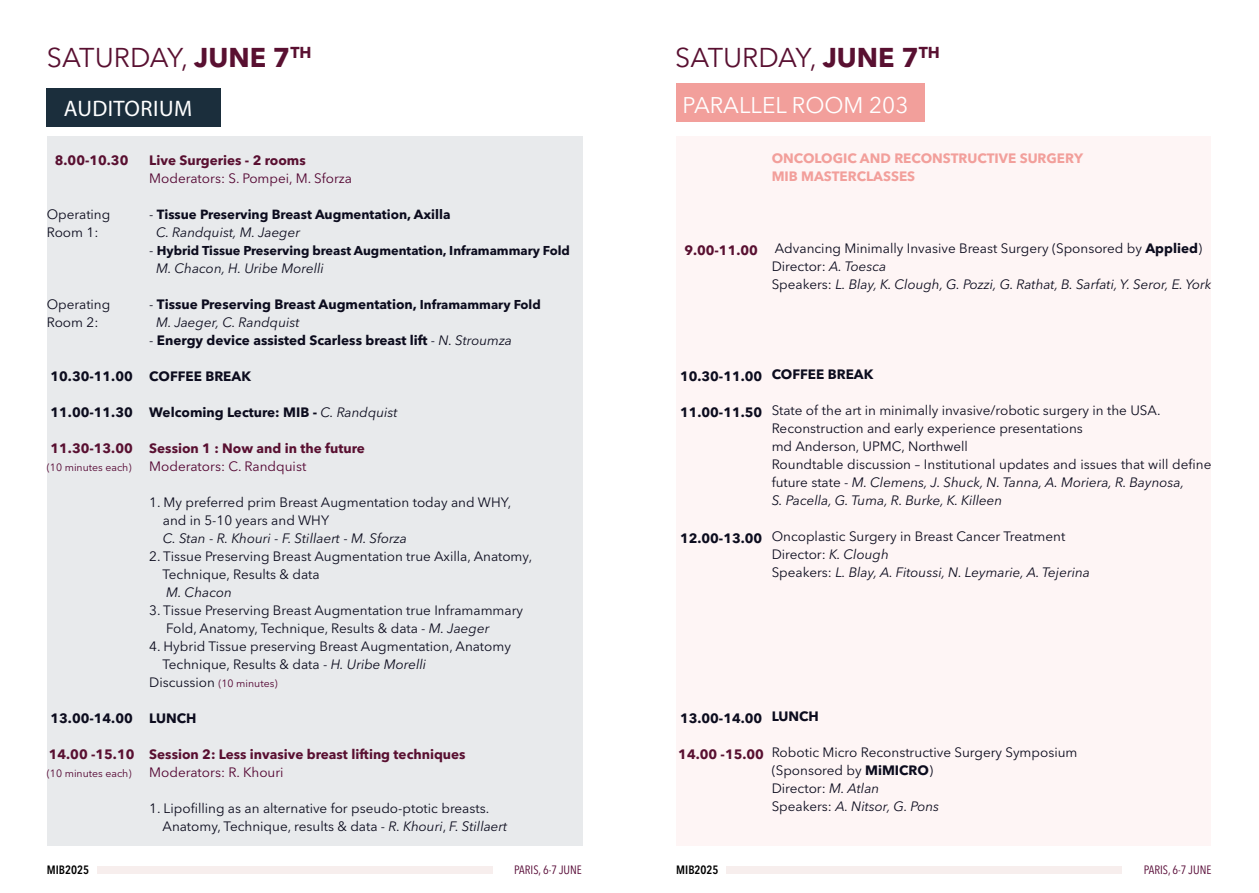
<style>
.page{position:relative;width:1259px;height:893px;background:#fff}
.page>*{position:absolute;margin:0;border:0;box-sizing:border-box;transform-origin:0 0}
.TITOLO{font:27px "Avenir Next LT Pro";color:#591031}
.TITOLO-2{font:22.5px "Avenir Next LT Pro";color:#fff}
.TITOLO-3{font:22.5px "Myriad Pro";letter-spacing:.02em;color:#fff}
.Stile_di_paragrafo_1{font:13.5px/18px "Avenir Next LT Pro";color:#0c0c1e}
.Stile_di_paragrafo_1-2{font:italic 13.5px "Avenir Next LT Pro";color:#0c0c1e}
.Stile_di_paragrafo_1-3{font:700 13.5px "Avenir Next LT Pro";color:#0c0c1e}
.Stile_di_paragrafo_1-4{font:700 13.5px "Avenir Next LT Pro";color:#591031}
.Stile_di_paragrafo_1-5{font:13.5px "Avenir Next LT Pro";color:#530431}
.Stile_di_paragrafo_1-6{font:700 13.5px "Avenir Next LT Pro";color:#f29f9b}
.Stile_di_paragrafo_1-7{font:700 13.2px "Avenir Next LT Pro";color:#0c0c1e}
.Stile_di_paragrafo_1-8{font:700 12.75px "Avenir Next LT Pro";color:#0c0c1e}
.t1{font:condensed 12px "Avenir Next LT Pro";color:#530431}
.t2{font:600 condensed 12px "Avenir Next LT Pro";color:#000}
.Stile_di_paragrafo_1-9{font:10.5px "Avenir Next LT Pro";color:#530431}
.s1{font-weight:700}
.s2{font-weight:400;font-size:13.5px}
.s3{font-weight:400}
.s4{font-size:12.75px}
.s5{font-weight:400;font-style:italic}
.s6{font-style:normal}
.s7{font-style:italic}
.s8{font-size:13.5px;color:#0c0c1e}
</style>
<div class="page">
<div style="left:97px;top:866px;width:395px;height:8px;background:#f7eeed"></div>
<div style="left:726px;top:866px;width:396px;height:8px;background:#f7eeed"></div>
<div style="left:676px;top:137px;width:535px;height:709px;background:#fef5f5"></div>
<div style="left:676px;top:84px;width:249px;height:38px;background:#f29f9b"></div>
<div style="left:47px;top:137px;width:536px;height:709px;background:#e8eaec"></div>
<div style="left:47px;top:89px;width:174px;height:38px;background:#1b2e3c"></div>
<p class="TITOLO" style="left:47px;top:42px;width:266px">SATURDAY, <span class="s1">JUNE 7</span><sup>TH</sup></p>
<p class="TITOLO-3" style="left:64px;top:95px;width:130px">AUDITORIUM</p>
<p class="Stile_di_paragrafo_1-4" style="left:55px;top:152px;width:75px">8.00-10.30</p>
<p class="Stile_di_paragrafo_1" style="left:47px;top:205px;width:65px">Operating<br>Room 1:</p>
<p class="Stile_di_paragrafo_1" style="left:47px;top:295px;width:65px">Operating<br>Room 2:</p>
<p class="Stile_di_paragrafo_1-3" style="left:50px;top:368px;width:84px">10.30-11.00</p>
<p class="Stile_di_paragrafo_1-3" style="left:50px;top:404px;width:84px">11.00-11.30</p>
<p class="Stile_di_paragrafo_1-4" style="left:50px;top:440px;width:84px">11.30-13.00</p>
<p class="Stile_di_paragrafo_1-9" style="left:47px;top:461px;width:86px">(10 minutes each)</p>
<p class="Stile_di_paragrafo_1-3" style="left:50px;top:710px;width:84px">13.00-14.00</p>
<p class="Stile_di_paragrafo_1-4" style="left:49px;top:746px;width:87px">14.00 -15.10</p>
<p class="Stile_di_paragrafo_1-9" style="left:47px;top:767px;width:86px">(10 minutes each)</p>
<p class="Stile_di_paragrafo_1-4" style="left:149px;top:152px;width:158px">Live Surgeries - 2 rooms</p>
<p class="Stile_di_paragrafo_1-5" style="left:149px;top:170px;width:204px">Moderators: S. Pompei, M. Sforza</p>
<p class="Stile_di_paragrafo_1-7" style="left:149px;top:206px;width:303px"><span class="s2">-</span> Tissue Preserving Breast Augmentation, Axilla</p>
<p class="Stile_di_paragrafo_1-2" style="left:156px;top:224px;width:146px">C. Randquist, M. Jaeger</p>
<p class="Stile_di_paragrafo_1-8" style="left:149px;top:243px;width:422px"><span class="s2">-</span> Hybrid Tissue Preserving breast Augmentation, Inframammary Fold</p>
<p class="Stile_di_paragrafo_1-2" style="left:156px;top:260px;width:169px">M. Chacon, H. Uribe Morelli</p>
<p class="Stile_di_paragrafo_1-3" style="left:149px;top:296px;width:393px"><span class="s3">-</span> Tissue Preserving Breast Augmentation, <span class="s4">Inframammary Fold</span></p>
<p class="Stile_di_paragrafo_1-2" style="left:156px;top:314px;width:145px">M. Jaeger, C. Randquist</p>
<p class="Stile_di_paragrafo_1-3" style="left:149px;top:332px;width:364px"><span class="s3">-</span> Energy device assisted Scarless breast lift <span class="s3">-</span> <span class="s5">N. Stroumza</span></p>
<p class="Stile_di_paragrafo_1-3" style="left:149px;top:368px;width:103px">COFFEE BREAK</p>
<p class="Stile_di_paragrafo_1-3" style="left:149px;top:404px;width:250px">Welcoming Lecture: MIB - <span class="s5">C. Randquist</span></p>
<p class="Stile_di_paragrafo_1-4" style="left:149px;top:440px;width:217px">Session 1 : Now and in the future</p>
<p class="Stile_di_paragrafo_1-5" style="left:149px;top:458px;width:158px">Moderators: C. Randquist</p>
<p class="Stile_di_paragrafo_1" style="left:149px;top:493px;width:363px">1. My preferred prim Breast Augmentation today and WHY,</p>
<p class="Stile_di_paragrafo_1" style="left:163px;top:511px;width:168px">and in 5-10 years and WHY</p>
<p class="Stile_di_paragrafo_1-2" style="left:163px;top:530px;width:246px">C. Stan <span class="s6">-</span> R. Khouri <span class="s6">-</span> F. Stillaert <span class="s6">-</span> M. Sforza</p>
<p class="Stile_di_paragrafo_1" style="left:149px;top:547px;width:384px">2. Tissue Preserving Breast Augmentation true Axilla, Anatomy,</p>
<p class="Stile_di_paragrafo_1" style="left:162px;top:565px;width:159px">Technique, Results &amp; data</p>
<p class="Stile_di_paragrafo_1-2" style="left:166px;top:584px;width:67px">M. Chacon</p>
<p class="Stile_di_paragrafo_1" style="left:149px;top:601px;width:375px">3. Tissue Preserving Breast Augmentation true Inframammary</p>
<p class="Stile_di_paragrafo_1" style="left:166px;top:619px;width:325px">Fold, Anatomy, Technique, Results &amp; data - <span class="s7">M. Jaeger</span></p>
<p class="Stile_di_paragrafo_1" style="left:149px;top:637px;width:363px">4. Hybrid Tissue preserving Breast Augmentation, Anatomy</p>
<p class="Stile_di_paragrafo_1" style="left:162px;top:655px;width:265px">Technique, Results &amp; data - <span class="s7">H. Uribe Morelli</span></p>
<p class="Stile_di_paragrafo_1-9" style="left:149px;top:677px;width:130px"><span class="s8">Discussion</span> (10 minutes)</p>
<p class="Stile_di_paragrafo_1-3" style="left:149px;top:710px;width:49px">LUNCH</p>
<p class="Stile_di_paragrafo_1-4" style="left:149px;top:746px;width:318px">Session 2: Less invasive breast lifting techniques</p>
<p class="Stile_di_paragrafo_1-5" style="left:149px;top:764px;width:136px">Moderators: R. Khouri</p>
<p class="Stile_di_paragrafo_1" style="left:149px;top:799px;width:341px">1. Lipofilling as an alternative for pseudo-ptotic breasts.</p>
<p class="Stile_di_paragrafo_1" style="left:163px;top:817px;width:346px">Anatomy, Technique, results &amp; data - <span class="s7">R. Khouri</span>, <span class="s7">F. Stillaert</span></p>
<p class="TITOLO" style="left:675px;top:42px;width:266px">SATURDAY, <span class="s1">JUNE 7</span><sup>TH</sup></p>
<p class="TITOLO-2" style="left:682px;top:92px;width:227px">PARALLEL ROOM 203</p>
<p class="Stile_di_paragrafo_1-6" style="left:771px;top:150px;width:313px">ONCOLOGIC AND RECONSTRUCTIVE SURGERY</p>
<p class="Stile_di_paragrafo_1-6" style="left:771px;top:168px;width:145px">MIB MASTERCLASSES</p>
<p class="Stile_di_paragrafo_1-4" style="left:684px;top:242px;width:75px">9.00-11.00</p>
<p class="Stile_di_paragrafo_1" style="left:775px;top:239px;width:429px">Advancing Minimally Invasive Breast Surgery (Sponsored by <span class="s1">Applied</span>)</p>
<p class="Stile_di_paragrafo_1" style="left:771px;top:257px;width:116px">Director: <span class="s7">A. Toesca</span></p>
<p class="Stile_di_paragrafo_1-2" style="left:771px;top:276px;width:441px"><span class="s6">Speakers:</span> L. Blay, K. Clough, G. Pozzi, G. Rathat, B. Sarfati, Y. Seror, E. York</p>
<p class="Stile_di_paragrafo_1-3" style="left:680px;top:368px;width:84px">10.30-11.00</p>
<p class="Stile_di_paragrafo_1-3" style="left:680px;top:404px;width:84px">11.00-11.50</p>
<p class="Stile_di_paragrafo_1-3" style="left:680px;top:530px;width:84px">12.00-13.00</p>
<p class="Stile_di_paragrafo_1-3" style="left:771px;top:366px;width:103px">COFFEE BREAK</p>
<p class="Stile_di_paragrafo_1" style="left:771px;top:401px;width:390px">State of the art in minimally invasive/robotic surgery in the USA.</p>
<p class="Stile_di_paragrafo_1" style="left:771px;top:419px;width:313px">Reconstruction and early experience presentations</p>
<p class="Stile_di_paragrafo_1" style="left:771px;top:437px;width:198px">md Anderson, UPMC, Northwell</p>
<p class="Stile_di_paragrafo_1" style="left:771px;top:455px;width:441px">Roundtable discussion – Institutional updates and issues that will define future state - <span class="s7">M. Clemens, J. Shuck, N. Tanna, A. Moriera, R. Baynosa,</span></p>
<p class="Stile_di_paragrafo_1-2" style="left:771px;top:492px;width:232px">S. Pacella, G. Tuma, R. Burke, K. Killeen</p>
<p class="Stile_di_paragrafo_1" style="left:771px;top:527px;width:295px">Oncoplastic Surgery in Breast Cancer Treatment</p>
<p class="Stile_di_paragrafo_1" style="left:771px;top:545px;width:119px">Director: <span class="s7">K. Clough</span></p>
<p class="Stile_di_paragrafo_1-2" style="left:771px;top:564px;width:320px"><span class="s6">Speakers:</span> L. Blay, A. Fitoussi, N. Leymarie, A. Tejerina</p>
<p class="Stile_di_paragrafo_1-3" style="left:680px;top:710px;width:84px">13.00-14.00</p>
<p class="Stile_di_paragrafo_1-4" style="left:678px;top:746px;width:87px">14.00 -15.00</p>
<p class="Stile_di_paragrafo_1-3" style="left:771px;top:708px;width:49px">LUNCH</p>
<p class="Stile_di_paragrafo_1" style="left:771px;top:743px;width:307px">Robotic Micro Reconstructive Surgery Symposium</p>
<p class="Stile_di_paragrafo_1" style="left:771px;top:761px;width:163px">(Sponsored by <span class="s1">MiMICRO</span>)</p>
<p class="Stile_di_paragrafo_1" style="left:771px;top:779px;width:109px">Director: <span class="s7">M. Atlan</span></p>
<p class="Stile_di_paragrafo_1-2" style="left:771px;top:798px;width:169px"><span class="s6">Speakers:</span> A. Nitsor, G. Pons</p>
<p class="t2" style="left:47px;top:863px;width:44px">MIB2025</p>
<p class="t1" style="left:514px;top:863px;width:69px">PARIS, 6-7 JUNE</p>
<p class="t2" style="left:676px;top:863px;width:44px">MIB2025</p>
<p class="t1" style="left:1143px;top:863px;width:69px">PARIS, 6-7 JUNE</p>
</div>
